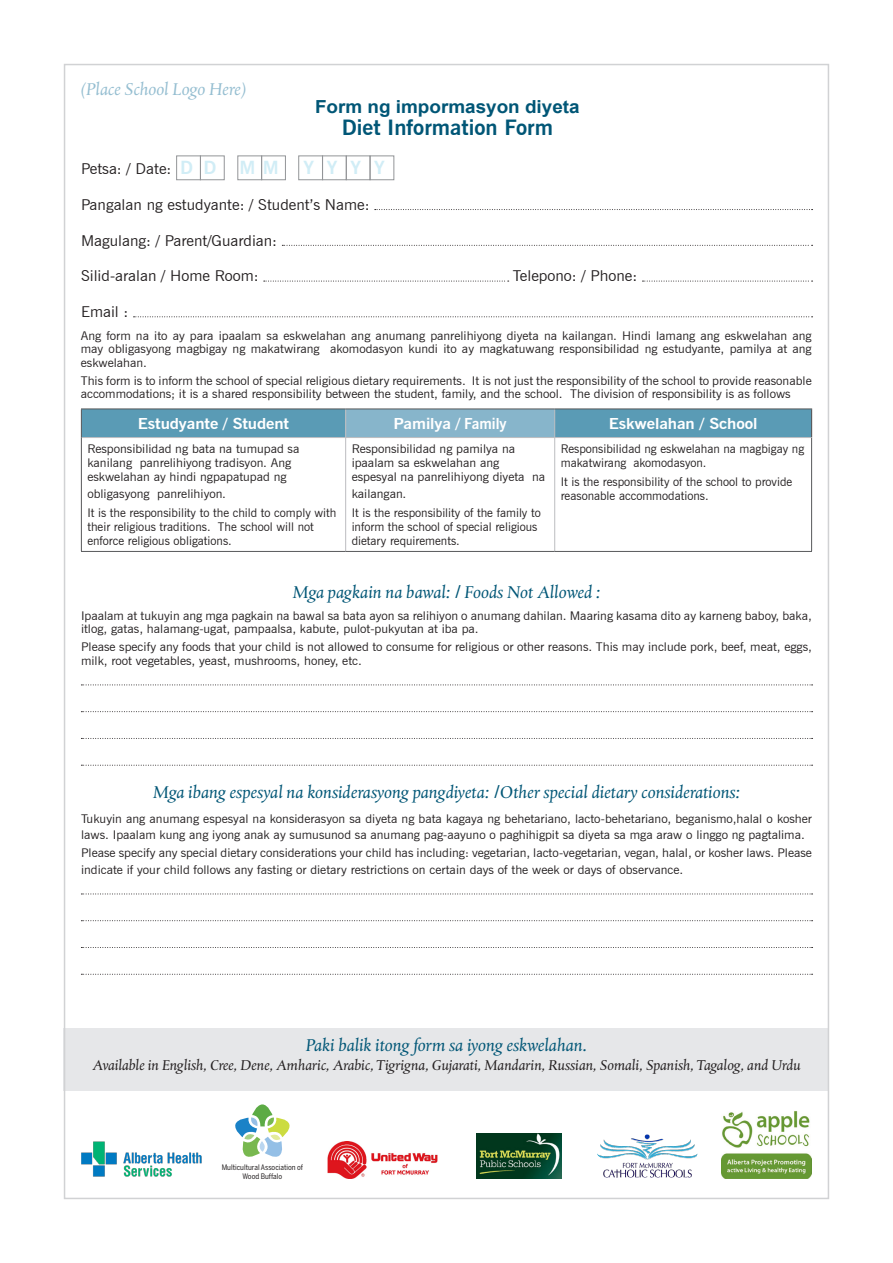
<style>
.page{position:relative;width:893px;height:1263px;background:#fff}
.page>*{position:absolute;margin:0;border:0;box-sizing:border-box;transform-origin:0 0}
.t1{font:700 21px "News Gothic BT";color:#005676;scale:1.05 1}
.t2{font:18px "Albertina MT Italic Os F";color:#005676;scale:1.05 1}
.t3{font:700 18px "Arial";color:#005676;scale:1.05 1}
.t4{font:18px "Albertina MT Italic Os F";color:#95bed1;scale:1.05 1}
.t5{font:700 18px "News Gothic BT";color:#d1edf6;scale:1.05 1}
.t6{font:15px "News Gothic BT";color:#231f20;scale:1.05 1}
.t7{font:15px "Albertina MT Italic Os F";color:#231f20;scale:1.05 1}
.t8{font:700 15px "News Gothic BT";letter-spacing:-.005em;color:#fff;scale:1.12 1}
.t9{font:12px/13.5px "News Gothic BT";color:#231f20;scale:1.05 1}
.t10{font:12px/14.4px "News Gothic BT";color:#231f20}
.t11{font:7.5px/9px "Benton Sans Cond";color:#231f20;text-align:center}
.s1{font-family:"Arial"}
</style>
<div class="page">
<div style="left:176px;top:155px;width:25px;height:25px;border:1px solid #939598"></div>
<div style="left:200px;top:155px;width:25px;height:25px;border:1px solid #939598"></div>
<div style="left:237px;top:155px;width:25px;height:25px;border:1px solid #939598"></div>
<div style="left:261px;top:155px;width:25px;height:25px;border:1px solid #939598"></div>
<div style="left:298px;top:155px;width:25px;height:25px;border:1px solid #939598"></div>
<div style="left:322px;top:155px;width:25px;height:25px;border:1px solid #939598"></div>
<div style="left:346px;top:155px;width:24px;height:25px;border:1px solid #939598"></div>
<div style="left:370px;top:155px;width:24px;height:25px;border:1px solid #939598"></div>
<svg style="left:375px;top:209px;width:438px;height:1px"></svg>
<svg style="left:282px;top:245px;width:531px;height:1px"></svg>
<svg style="left:264px;top:281px;width:245px;height:1px"></svg>
<svg style="left:642px;top:281px;width:171px;height:1px"></svg>
<svg style="left:134px;top:316px;width:679px;height:1px"></svg>
<svg style="left:81px;top:684px;width:732px;height:1px"></svg>
<svg style="left:81px;top:711px;width:732px;height:1px"></svg>
<svg style="left:81px;top:738px;width:732px;height:1px"></svg>
<svg style="left:81px;top:765px;width:732px;height:1px"></svg>
<svg style="left:81px;top:893px;width:732px;height:1px"></svg>
<svg style="left:81px;top:920px;width:732px;height:1px"></svg>
<svg style="left:81px;top:947px;width:732px;height:1px"></svg>
<svg style="left:81px;top:974px;width:732px;height:1px"></svg>
<hr style="left:345px;top:438px;width:1px;height:113px;background:#bcbdc0">
<hr style="left:554px;top:438px;width:1px;height:113px;background:#bcbdc0">
<hr style="left:81px;top:438px;width:1px;height:113px;background:#57585a">
<hr style="left:811px;top:438px;width:1px;height:113px;background:#57585a">
<hr style="left:81px;top:551px;width:265px;height:1px;background:#57585a">
<hr style="left:346px;top:551px;width:209px;height:1px;background:#57585a">
<hr style="left:555px;top:551px;width:257px;height:1px;background:#57585a">
<svg style="left:81px;top:409px;width:731px;height:29px;background:#69a2b9"></svg>
<svg style="left:235px;top:1104px;width:55px;height:53px"></svg>
<img style="left:327px;top:1141px;width:111px;height:38px">
<img style="left:476px;top:1133px;width:85px;height:46px">
<img style="left:597px;top:1134px;width:101px;height:44px">
<img style="left:722px;top:1111px;width:90px;height:68px">
<img style="left:81px;top:1141px;width:121px;height:36px">
<div style="left:64px;top:1028px;width:765px;height:62px;background:#e6e7e9"></div>
<p class="t4" style="left:81px;top:78px;width:159px">(Place School Logo Here)</p>
<p class="t3" style="left:315px;top:93px;width:254px">Form ng impormasyon diyeta</p>
<p class="t1" style="left:342px;top:115px;width:203px">Diet Information Form</p>
<p class="t5" style="left:180px;top:157px;width:14px">D</p>
<p class="t5" style="left:204px;top:157px;width:14px">D</p>
<p class="t5" style="left:239px;top:157px;width:39px">M M</p>
<p class="t5" style="left:303px;top:157px;width:12px">Y</p>
<p class="t5" style="left:327px;top:157px;width:12px">Y</p>
<p class="t5" style="left:351px;top:157px;width:12px">Y</p>
<p class="t5" style="left:374px;top:157px;width:12px">Y</p>
<p class="t6" style="left:81px;top:160px;width:88px">Petsa: / Date:</p>
<p class="t6" style="left:81px;top:196px;width:276px">Pangalan ng estudyante: / Student’s Name:</p>
<p class="t6" style="left:81px;top:231px;width:188px">Magulang: / Parent/Guardian:</p>
<p class="t6" style="left:81px;top:267px;width:171px">Silid-aralan / Home Room:</p>
<p class="t6" style="left:513px;top:267px;width:120px">Telepono: / Phone:</p>
<p class="t6" style="left:81px;top:303px;width:47px">Email :</p>
<p class="t9" style="left:81px;top:329px;width:698px;text-align:justify">Ang form na ito ay para ipaalam sa eskwelahan ang anumang panrelihiyong diyeta na kailangan. Hindi lamang ang eskwelahan ang may obligasyong magbigay ng makatwirang akomodasyon kundi ito ay magkatuwang responsibilidad ng estudyante, pamilya at ang eskwelahan.</p>
<p class="t9" style="left:81px;top:373px;width:698px">This form is to inform the school of special religious dietary requirements. It is not just the responsibility of the school to provide reasonable accommodations; it is a shared responsibility between the student, family, and the school. The division of responsibility is as follows</p>
<p class="t8" style="left:138px;top:414px;width:136px">Estudyante / Student</p>
<p class="t8" style="left:394px;top:414px;width:102px">Pamilya / Family</p>
<p class="t8" style="left:609px;top:414px;width:134px">Eskwelahan / School</p>
<p class="t9" style="left:87px;top:441px;width:203px;line-height:14.4px">Responsibilidad ng bata na tumupad sa kanilang panrelihiyong tradisyon. Ang eskwelahan ay hindi ngpapatupad ng</p>
<p class="t9" style="left:87px;top:487px;width:134px">obligasyong panrelihiyon.</p>
<p class="t10" style="left:87px;top:505px;width:251px">It is the responsibility to the child to comply with their religious traditions. The school will not enforce religious obligations.</p>
<p class="t9" style="left:352px;top:441px;width:186px;line-height:14.4px">Responsibilidad ng pamilya na ipaalam sa eskwelahan ang espesyal na panrelihiyong diyeta na</p>
<p class="t9" style="left:352px;top:487px;width:54px">kailangan.</p>
<p class="t10" style="left:352px;top:505px;width:191px">It is the responsibility of the family to inform the school of special religious dietary requirements.</p>
<p class="t10" style="left:561px;top:441px;width:245px">Responsibilidad ng eskwelahan na magbigay ng makatwirang akomodasyon.</p>
<p class="t10" style="left:561px;top:474px;width:233px">It is the responsibility of the school to provide reasonable accommodations.</p>
<p class="t2" style="left:293px;top:581px;width:294px">Mga pagkain na bawal: <span class="s1">/</span> Foods Not Allowed :</p>
<p class="t9" style="left:81px;top:609px;width:698px">Ipaalam at tukuyin ang mga pagkain na bawal sa bata ayon sa relihiyon o anumang dahilan. Maaring kasama dito ay karneng baboy, baka, itlog, gatas, halamang-ugat, pampaalsa, kabute, pulot-pukyutan at iba pa.</p>
<p class="t9" style="left:81px;top:640px;width:698px">Please specify any foods that your child is not allowed to consume for religious or other reasons. This may include pork, beef, meat, eggs, milk, root vegetables, yeast, mushrooms, honey, etc.</p>
<p class="t2" style="left:153px;top:781px;width:560px">Mga ibang espesyal na konsiderasyong pangdiyeta: <span class="s1">/</span>Other special dietary considerations:</p>
<p class="t9" style="left:81px;top:810px;width:698px;line-height:16.5px">Tukuyin ang anumang espesyal na konsiderasyon sa diyeta ng bata kagaya ng behetariano, lacto-behetariano, beganismo,halal o kosher laws. Ipaalam kung ang iyong anak ay sumusunod sa anumang pag-aayuno o paghihigpit sa diyeta sa mga araw o linggo ng pagtalima.</p>
<p class="t9" style="left:81px;top:844px;width:698px;line-height:16.5px">Please specify any special dietary considerations your child has including: vegetarian, lacto-vegetarian, vegan, halal, or kosher laws. Please indicate if your child follows any fasting or dietary restrictions on certain days of the week or days of observance.</p>
<p class="t2" style="left:306px;top:1035px;width:270px">Paki balik itong form sa iyong eskwelahan.</p>
<p class="t7" style="left:92px;top:1057px;width:676px">Available in English, Cree, Dene, Amharic, Arabic, Tigrigna, Gujarati, Mandarin, Russian, Somali, Spanish, Tagalog, and Urdu</p>
<p class="t11" style="left:222px;top:1162px;width:83px">Multicultural Association of<br>Wood Buffalo</p>
</div>
